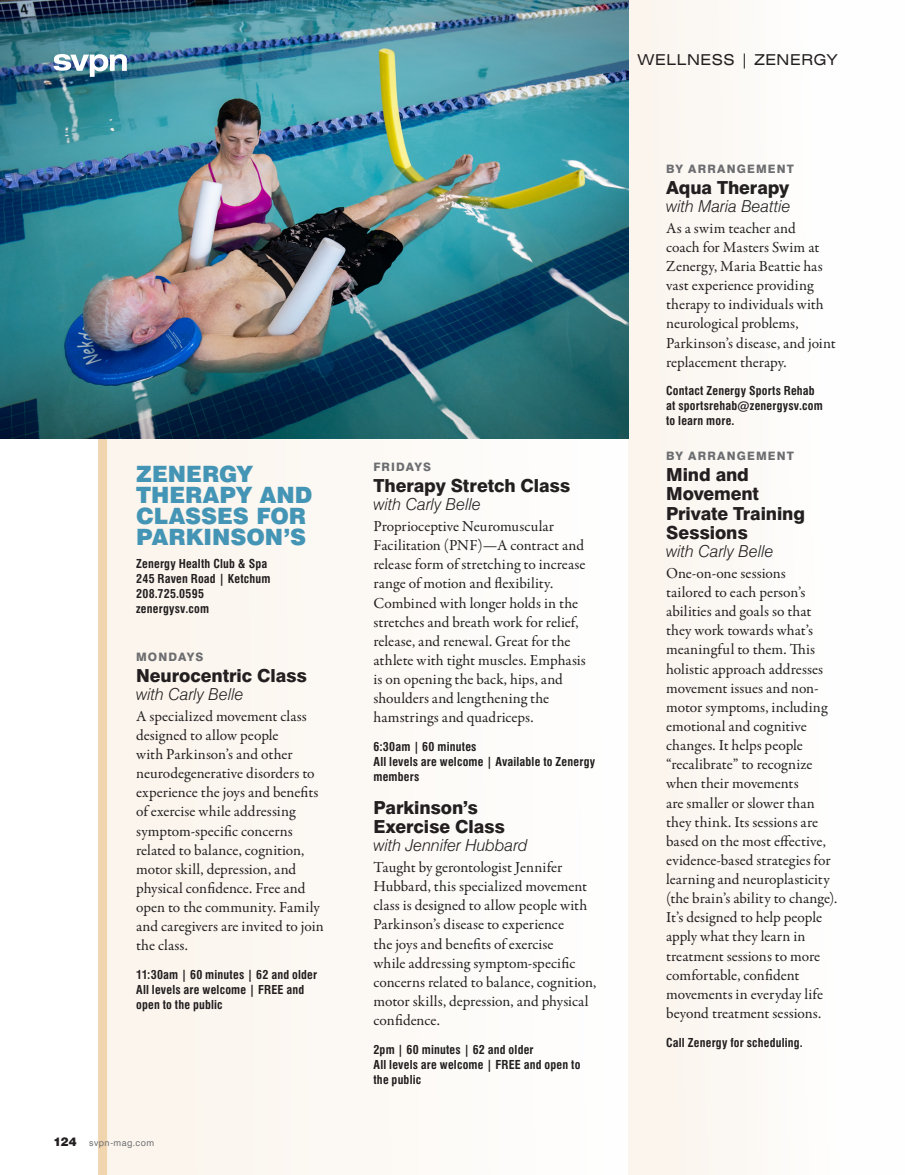
<style>
.page{position:relative;width:905px;height:1175px;background:#fff}
.page>*{position:absolute;margin:0;border:0;box-sizing:border-box;transform-origin:0 0}
.SVPN___CAL___location_big_blue{font:900 22.5px/21px "Swiss 721 BT";color:#4495b5}
.SVPN___CAL___event_name_or_venue_name{font:800 18px/19.5px "Swiss 721 BT";letter-spacing:-.005em;color:#231f20}
.SVPN___CAL___Arts_Etc_Show_Category_ab_e{font:italic 300 16.5px "Swiss 721 BT";letter-spacing:.005em;color:#231f20}
.SVPN___CAL___body__description{font:15.3px/19.2px "Garamond Premr Pro";letter-spacing:.015em;color:#231f20}
.SVPN___top_page_identifier{font:expanded 15px "Swiss 721 BT";letter-spacing:.04em;color:#231f20}
.SVPN___CAL___details_p9_after{font:700 condensed 12px/15px "Swiss 721 BT";letter-spacing:.015em;color:#231f20}
.SVPN___CAL___time_price_address_phone_we{font:700 condensed 12px/15px "Swiss 721 BT";letter-spacing:.015em;color:#231f20}
.SVPN___CAL___body__description-2{font:700 condensed 12px/15px "Swiss 721 BT";letter-spacing:.015em;color:#231f20}
.SVPN___CAL___date{font:800 11.7px "Swiss 721 BT";letter-spacing:.095em;color:#6c6d70}
.t1{font:9px "Swiss 721 BT";letter-spacing:.05em;color:#6c6d70}
.s1{font-weight:900;font-size:12px;color:#231f20}
</style>
<div class="page">
<div style="left:107px;top:0;width:659px;height:1174px;background:#fbf5ed"></div>
<div style="left:98px;top:0;width:9px;height:1174px;background:#f0d5af"></div>
<img style="left:0;top:0;width:628px;height:438px">
<svg style="left:53px;top:54px;width:74px;height:23px"></svg>
<p class="SVPN___CAL___location_big_blue" style="left:136px;top:463px;width:178px">ZENERGY<br>THERAPY AND<br>CLASSES FOR<br>PARKINSON’S</p>
<p class="SVPN___CAL___time_price_address_phone_we" style="left:136px;top:556px;width:136px">Zenergy Health Club &amp; Spa<br>245 Raven Road | Ketchum</p>
<p class="SVPN___CAL___time_price_address_phone_we" style="left:136px;top:586px;width:74px">208.725.0595 zenergysv.com</p>
<p class="SVPN___CAL___date" style="left:136px;top:650px;width:69px">MONDAYS</p>
<p class="SVPN___CAL___event_name_or_venue_name" style="left:136px;top:666px;width:172px">Neurocentric Class</p>
<p class="SVPN___CAL___Arts_Etc_Show_Category_ab_e" style="left:136px;top:684px;width:109px">with Carly Belle</p>
<p class="SVPN___CAL___body__description" style="left:136px;top:706px;width:189px">A specialized movement class designed to allow people<br>with Parkinson’s and other neurodegenerative disorders to experience the joys and benefits of exercise while addressing symptom-specific concerns related to balance, cognition, motor skill, depression, and physical confidence. Free and open to the community. Family and caregivers are invited to join the class.</p>
<p class="SVPN___CAL___time_price_address_phone_we" style="left:136px;top:967px;width:182px">11:30am | 60 minutes | 62 and older</p>
<p class="SVPN___CAL___details_p9_after" style="left:136px;top:982px;width:170px">All levels are welcome | FREE and open to the public</p>
<p class="t1" style="left:53px;top:1137px;width:102px"><span class="s1">124</span> svpn-mag.com</p>
<p class="SVPN___CAL___date" style="left:373px;top:460px;width:59px">FRIDAYS</p>
<p class="SVPN___CAL___event_name_or_venue_name" style="left:373px;top:476px;width:198px">Therapy Stretch Class</p>
<p class="SVPN___CAL___Arts_Etc_Show_Category_ab_e" style="left:373px;top:494px;width:109px">with Carly Belle</p>
<p class="SVPN___CAL___body__description" style="left:373px;top:517px;width:214px">Proprioceptive Neuromuscular Facilitation (PNF)—A contract and release form of stretching to increase range of motion and flexibility.<br>Combined with longer holds in the stretches and breath work for relief, release, and renewal. Great for the athlete with tight muscles. Emphasis is on opening the back, hips, and shoulders and lengthening the hamstrings and quadriceps.</p>
<p class="SVPN___CAL___time_price_address_phone_we" style="left:373px;top:739px;width:105px">6:30am | 60 minutes</p>
<p class="SVPN___CAL___details_p9_after" style="left:373px;top:754px;width:223px">All levels are welcome | Available to Zenergy members</p>
<p class="SVPN___CAL___event_name_or_venue_name" style="left:373px;top:797px;width:133px">Parkinson’s<br>Exercise Class</p>
<p class="SVPN___CAL___Arts_Etc_Show_Category_ab_e" style="left:373px;top:835px;width:155px">with Jennifer Hubbard</p>
<p class="SVPN___CAL___body__description" style="left:373px;top:858px;width:224px">Taught by gerontologist Jennifer Hubbard, this specialized movement class is designed to allow people with Parkinson’s disease to experience<br>the joys and benefits of exercise<br>while addressing symptom-specific concerns related to balance, cognition, motor skills, depression, and physical confidence.</p>
<p class="SVPN___CAL___time_price_address_phone_we" style="left:373px;top:1041px;width:162px">2pm | 60 minutes | 62 and older</p>
<p class="SVPN___CAL___details_p9_after" style="left:373px;top:1056px;width:208px">All levels are welcome | FREE and open to the public</p>
<p class="SVPN___top_page_identifier" style="left:637px;top:51px;width:201px">WELLNESS | ZENERGY</p>
<p class="SVPN___CAL___date" style="left:666px;top:162px;width:129px">BY ARRANGEMENT</p>
<p class="SVPN___CAL___event_name_or_venue_name" style="left:666px;top:178px;width:125px">Aqua Therapy</p>
<p class="SVPN___CAL___Arts_Etc_Show_Category_ab_e" style="left:666px;top:196px;width:126px">with Maria Beattie</p>
<p class="SVPN___CAL___body__description" style="left:666px;top:219px;width:171px">As a swim teacher and<br>coach for Masters Swim at<br>Zenergy, Maria Beattie has vast experience providing therapy to individuals with neurological problems,<br>Parkinson’s disease, and joint replacement therapy.</p>
<p class="SVPN___CAL___body__description-2" style="left:666px;top:383px;width:158px">Contact Zenergy Sports Rehab at sportsrehab@zenergysv.com to learn more.</p>
<p class="SVPN___CAL___date" style="left:666px;top:448px;width:129px">BY ARRANGEMENT</p>
<p class="SVPN___CAL___event_name_or_venue_name" style="left:666px;top:464px;width:140px">Mind and<br>Movement<br>Private Training<br>Sessions</p>
<p class="SVPN___CAL___Arts_Etc_Show_Category_ab_e" style="left:666px;top:541px;width:109px">with Carly Belle</p>
<p class="SVPN___CAL___body__description" style="left:666px;top:564px;width:173px">One-on-one sessions<br>tailored to each person’s abilities and goals so that they work towards what’s meaningful to them. This holistic approach addresses movement issues and non&shy;motor symptoms, including emotional and cognitive changes. It helps people “recalibrate” to recognize when their movements<br>are smaller or slower than they think. Its sessions are based on the most effective, evidence-based strategies for learning and neuroplasticity (the brain’s ability to change).<br>It’s designed to help people apply what they learn in treatment sessions to more comfortable, confident movements in everyday life beyond treatment sessions.</p>
<p class="SVPN___CAL___details_p9_after" style="left:666px;top:1034px;width:138px">Call Zenergy for scheduling.</p>
</div>
